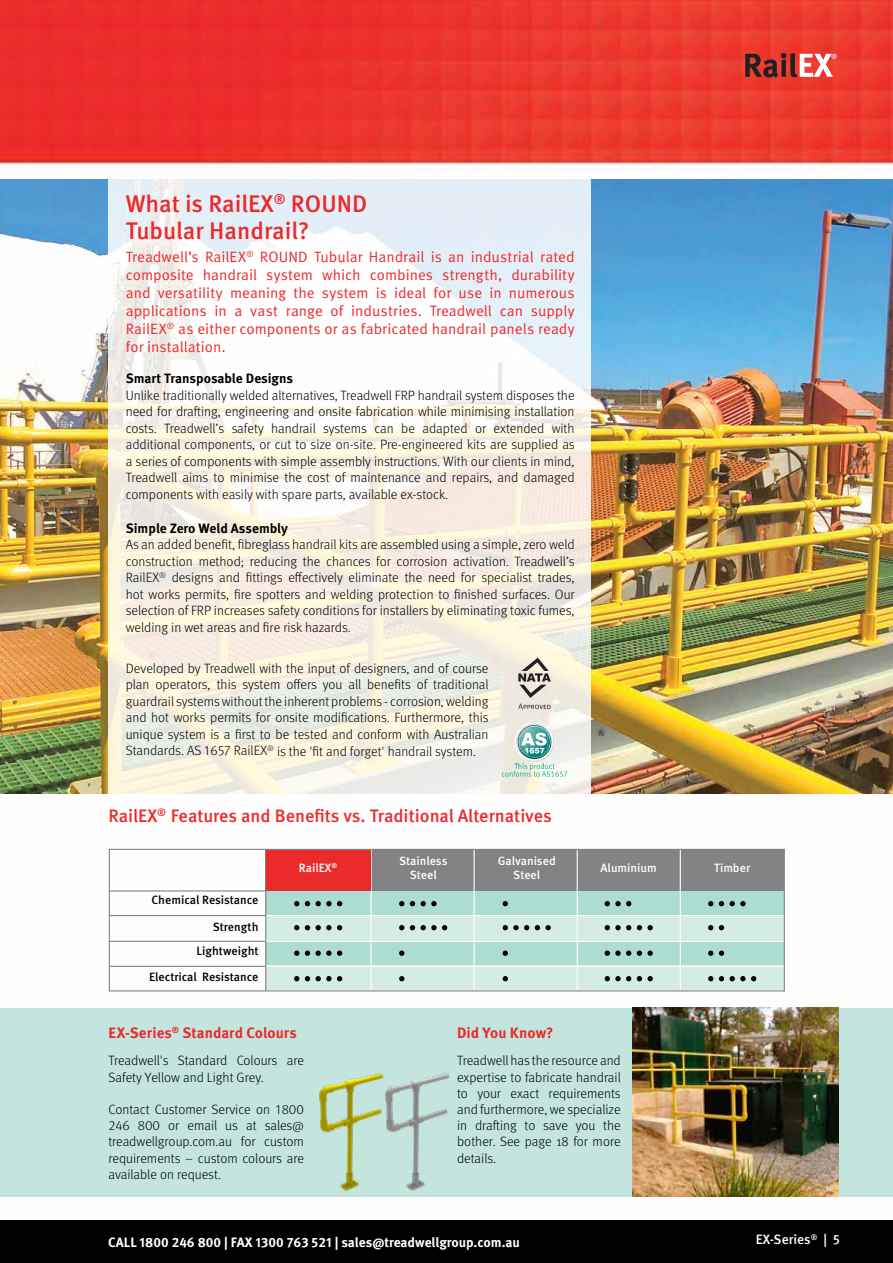
<style>
.page{position:relative;width:893px;height:1263px;background:#fff}
.page>*{position:absolute;margin:0;border:0;box-sizing:border-box;transform-origin:0 0}
.t1{font:500 24px/27px "Meta Pro";color:#eb2a2c}
.t2{font:500 18px "Meta Pro";color:#eb2a2c}
.t3{font:15px/18px "Meta Pro Norm";color:#eb2a2c;text-align:justify}
.t4{font:700 15px "Meta Pro";letter-spacing:.005em;color:#eb2a2c}
.t5{font:300 13.5px/16.5px "Meta Pro";color:#000;text-align:justify}
.t6{font:700 13.5px "Meta Pro";color:#fff}
.t7{font:700 13.5px "Meta Pro";color:#000}
.t8{font:500 13.5px "Meta Pro";color:#fff}
.t9{font:500 12px/24px "Meta Pro";color:#000;text-align:right}
.t10{font:500 12px/14.4px "Meta Pro";color:#fff;text-align:center}
</style>
<div class="page">
<img style="left:0;top:0;width:893px;height:1197px">
<div style="left:0;top:1220px;width:893px;height:43px;background:#000"></div>
<svg style="left:745px;top:53px;width:92px;height:25px;background:#b85852"></svg>
<img style="left:0;top:179px;width:893px;height:614px">
<div style="left:0;top:1007px;width:893px;height:189px;background:#c3e5de"></div>
<svg style="left:108px;top:179px;width:482px;height:614px"></svg>
<svg style="left:518px;top:704px;width:33px;height:5px"></svg>
<svg style="left:518px;top:658px;width:33px;height:40px"></svg>
<img style="left:516px;top:723px;width:31px;height:1px">
<svg style="left:502px;top:724px;width:65px;height:53px"></svg>
<div style="left:265px;top:849px;width:519px;height:41px;background:#818385"></div>
<div style="left:265px;top:891px;width:519px;height:25px;background:#acdcd2"></div>
<div style="left:265px;top:916px;width:519px;height:24px;background:#d4ece4"></div>
<div style="left:265px;top:940px;width:519px;height:25px;background:#acdcd2"></div>
<div style="left:265px;top:965px;width:519px;height:25px;background:#d4ece4"></div>
<hr style="left:265px;top:915px;width:519px;height:1px;background:#fff">
<hr style="left:265px;top:941px;width:519px;height:1px;background:#fff">
<hr style="left:265px;top:966px;width:519px;height:1px;background:#fff">
<hr style="left:474px;top:848px;width:1px;height:142px;background:#fff">
<hr style="left:577px;top:848px;width:1px;height:142px;background:#fff">
<hr style="left:680px;top:848px;width:1px;height:142px;background:#fff">
<hr style="left:370px;top:848px;width:2px;height:142px;background:#fff">
<hr style="left:265px;top:849px;width:1px;height:142px;background:#818385">
<div style="left:109px;top:849px;width:676px;height:142px;border:1px solid #818385"></div>
<hr style="left:109px;top:915px;width:157px;height:1px;background:#818385">
<hr style="left:109px;top:941px;width:157px;height:1px;background:#818385">
<hr style="left:109px;top:966px;width:157px;height:1px;background:#818385">
<hr style="left:109px;top:890px;width:157px;height:1px;background:#818385">
<div style="left:266px;top:850px;width:104px;height:40px;background:#eb2a2c"></div>
<svg style="left:294px;top:901px;width:5px;height:5px"></svg>
<svg style="left:305px;top:901px;width:5px;height:5px"></svg>
<svg style="left:316px;top:901px;width:26px;height:5px"></svg>
<svg style="left:294px;top:925px;width:5px;height:5px"></svg>
<svg style="left:305px;top:925px;width:5px;height:5px"></svg>
<svg style="left:316px;top:925px;width:26px;height:5px"></svg>
<svg style="left:294px;top:950px;width:5px;height:6px"></svg>
<svg style="left:305px;top:950px;width:5px;height:6px"></svg>
<svg style="left:316px;top:950px;width:26px;height:6px"></svg>
<svg style="left:294px;top:976px;width:5px;height:5px"></svg>
<svg style="left:305px;top:976px;width:5px;height:5px"></svg>
<svg style="left:316px;top:976px;width:26px;height:5px"></svg>
<svg style="left:399px;top:901px;width:5px;height:5px"></svg>
<svg style="left:410px;top:901px;width:5px;height:5px"></svg>
<svg style="left:421px;top:901px;width:16px;height:5px"></svg>
<svg style="left:399px;top:925px;width:5px;height:5px"></svg>
<svg style="left:410px;top:925px;width:5px;height:5px"></svg>
<svg style="left:421px;top:925px;width:26px;height:5px"></svg>
<svg style="left:399px;top:950px;width:5px;height:6px"></svg>
<svg style="left:399px;top:976px;width:5px;height:5px"></svg>
<svg style="left:503px;top:901px;width:5px;height:5px"></svg>
<svg style="left:503px;top:925px;width:26px;height:5px"></svg>
<svg style="left:535px;top:925px;width:16px;height:5px"></svg>
<svg style="left:503px;top:950px;width:5px;height:6px"></svg>
<svg style="left:503px;top:976px;width:5px;height:5px"></svg>
<svg style="left:605px;top:901px;width:26px;height:5px"></svg>
<svg style="left:605px;top:925px;width:26px;height:5px"></svg>
<svg style="left:637px;top:925px;width:16px;height:5px"></svg>
<svg style="left:605px;top:950px;width:26px;height:6px"></svg>
<svg style="left:637px;top:950px;width:16px;height:6px"></svg>
<svg style="left:605px;top:976px;width:26px;height:5px"></svg>
<svg style="left:637px;top:976px;width:16px;height:5px"></svg>
<svg style="left:708px;top:901px;width:5px;height:5px"></svg>
<svg style="left:719px;top:901px;width:5px;height:5px"></svg>
<svg style="left:730px;top:901px;width:16px;height:5px"></svg>
<svg style="left:708px;top:925px;width:5px;height:5px"></svg>
<svg style="left:719px;top:925px;width:5px;height:5px"></svg>
<svg style="left:708px;top:950px;width:5px;height:6px"></svg>
<svg style="left:719px;top:950px;width:5px;height:6px"></svg>
<svg style="left:708px;top:976px;width:5px;height:5px"></svg>
<svg style="left:719px;top:976px;width:5px;height:5px"></svg>
<svg style="left:730px;top:976px;width:26px;height:5px"></svg>
<img style="left:319px;top:1081px;width:28px;height:110px">
<img style="left:347px;top:1073px;width:103px;height:118px">
<img style="left:633px;top:1007px;width:206px;height:189px">
<h1 class="t1" style="left:126px;top:188px;width:243px">What is RailEX<sup>®</sup> ROUND<br>Tubular Handrail?</h1>
<p class="t3" style="left:126px;top:247px;width:450px">Treadwell’s RailEX<sup>®</sup> ROUND Tubular Handrail is an industrial rated composite handrail system which combines strength, durability and versatility meaning the system is ideal for use in numerous applications in a vast range of industries. Treadwell can supply RailEX<sup>®</sup> as either components or as fabricated handrail panels ready for installation.</p>
<p class="t7" style="left:126px;top:368px;width:169px">Smart Transposable Designs</p>
<p class="t5" style="left:126px;top:386px;width:450px">Unlike traditionally welded alternatives, Treadwell FRP handrail system disposes the need for drafting, engineering and onsite fabrication while minimising installation costs. Treadwell’s safety handrail systems can be adapted or extended with additional components, or cut to size on-site. Pre-engineered kits are supplied as a series of components with simple assembly instructions. With our clients in mind, Treadwell aims to minimise the cost of maintenance and repairs, and damaged components with easily with spare parts, available ex-stock.</p>
<p class="t7" style="left:126px;top:518px;width:164px">Simple Zero Weld Assembly</p>
<p class="t5" style="left:126px;top:536px;width:450px">As an added benefit, fibreglass handrail kits are assembled using a simple, zero weld construction method; reducing the chances for corrosion activation. Treadwell’s RailEX<sup>®</sup> designs and fittings effectively eliminate the need for specialist trades, hot works permits, fire spotters and welding protection to finished surfaces. Our selection of FRP increases safety conditions for installers by eliminating toxic fumes, welding in wet areas and fire risk hazards.</p>
<p class="t5" style="left:126px;top:659px;width:364px">Developed by Treadwell with the input of designers, and of course plan operators, this system offers you all benefits of traditional guardrail systems without the inherent problems - corrosion, welding and hot works permits for onsite modifications. Furthermore, this unique system is a first to be tested and conform with Australian Standards. AS 1657 RailEX<sup>®</sup> is the 'fit and forget' handrail system.</p>
<h2 class="t2" style="left:108px;top:802px;width:445px">RailEX<sup>®</sup> Features and Benefits vs. Traditional Alternatives</h2>
<p class="t9" style="left:152px;top:887px;width:108px">Chemical Resistance</p>
<p class="t9" style="left:196px;top:914px;width:64px">Strength<br>Lightweight</p>
<p class="t9" style="left:149px;top:964px;width:111px">Electrical Resistance</p>
<p class="t10" style="left:299px;top:860px;width:40px">RailEX<sup>®</sup></p>
<p class="t10" style="left:399px;top:853px;width:50px">Stainless<br>Steel</p>
<p class="t10" style="left:498px;top:853px;width:60px">Galvanised<br>Steel</p>
<p class="t10" style="left:601px;top:860px;width:58px">Aluminium</p>
<p class="t10" style="left:714px;top:860px;width:38px">Timber</p>
<p class="t4" style="left:108px;top:1021px;width:190px">EX-Series<sup>®</sup> Standard Colours</p>
<p class="t4" style="left:457px;top:1021px;width:98px">Did You Know?</p>
<p class="t5" style="left:108px;top:1052px;width:197px">Treadwell's Standard Colours are<br>Safety Yellow and Light Grey.</p>
<p class="t5" style="left:108px;top:1100px;width:197px">Contact Customer Service on 1800<br>246 800 or email us at sales@ treadwellgroup.com.au for custom requirements – custom colours are available on request.</p>
<p class="t5" style="left:457px;top:1052px;width:165px">Treadwell has the resource and expertise to fabricate handrail to your exact requirements and furthermore, we specialize in drafting to save you the bother. See page 18 for more details.</p>
<p class="t6" style="left:108px;top:1231px;width:413px">CALL 1800 246 800 | FAX 1300 763 521 | sales@treadwellgroup.com.au</p>
<p class="t8" style="left:756px;top:1229px;width:86px">EX-Series<sup>®</sup> | 5</p>
</div>
